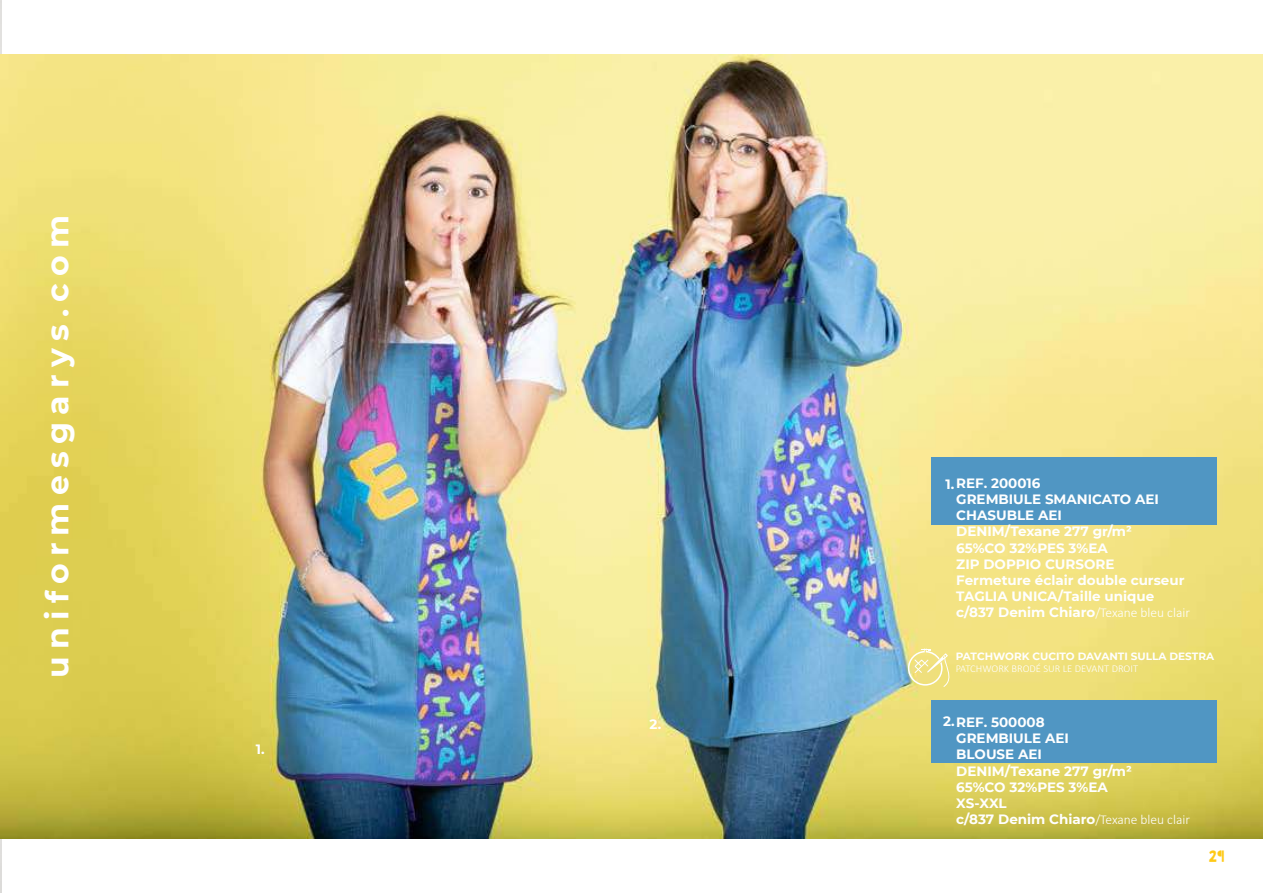
<style>
.page{position:relative;width:1263px;height:893px;background:#fff}
.page>*{position:absolute;margin:0;border:0;box-sizing:border-box;transform-origin:0 0}
.t1{font:700 31.5px "Montserrat";letter-spacing:.23em;color:#fff}
.t2{font:18px "childishreverie childishrever";color:#fec917}
.t3{font:700 13.5px/16.2px "Montserrat";color:#fff}
.t4{font:700 10.5px "Montserrat";color:#fff}
.t5{font:300 10.5px "Calibri";color:#fff}
.s1{font-family:"Calibri";font-weight:300}
</style>
<div class="page">
<img style="left:0;top:0;width:1px;height:893px">
<img style="left:0;top:54px;width:1263px;height:785px">
<div style="left:931px;top:457px;width:286px;height:68px;background:#5096c3"></div>
<div style="left:931px;top:701px;width:286px;height:62px;background:#5096c3"></div>
<svg style="left:908px;top:648px;width:41px;height:39px"></svg>
<h1 class="t1" style="left:35px;top:678px;width:464px;rotate:-90deg">uniformesgarys.com</h1>
<p class="t3" style="left:256px;top:740px;width:10px">1.</p>
<p class="t3" style="left:649px;top:715px;width:13px">2.</p>
<p class="t3" style="left:956px;top:474px;width:235px">REF. 200016<br>GREMBIULE SMANICATO AEI<br>CHASUBLE AEI<br>DENIM/Texane 277 gr/m²<br>65%CO 32%PES 3%EA<br>ZIP DOPPIO CURSORE<br>Fermeture éclair double curseur<br>TAGLIA UNICA/Taille unique c/837 Denim Chiaro<span class="s1">/Texane bleu clair</span></p>
<p class="t3" style="left:945px;top:476px;width:10px">1.</p>
<p class="t4" style="left:956px;top:648px;width:260px">PATCHWORK CUCITO DAVANTI SULLA DESTRA</p>
<p class="t5" style="left:956px;top:662px;width:184px">PATCHWORK BRODÉ SUR LE DEVANT DROIT</p>
<p class="t3" style="left:956px;top:713px;width:235px;text-indent:-13px">2.REF. 500008<br>GREMBIULE AEI<br>BLOUSE AEI<br>DENIM/Texane 277 gr/m²<br>65%CO 32%PES 3%EA<br>XS-XXL<br>c/837 Denim Chiaro<span class="s1">/Texane bleu clair</span></p>
<h2 class="t2" style="left:1209px;top:846px;width:17px">29</h2>
</div>
